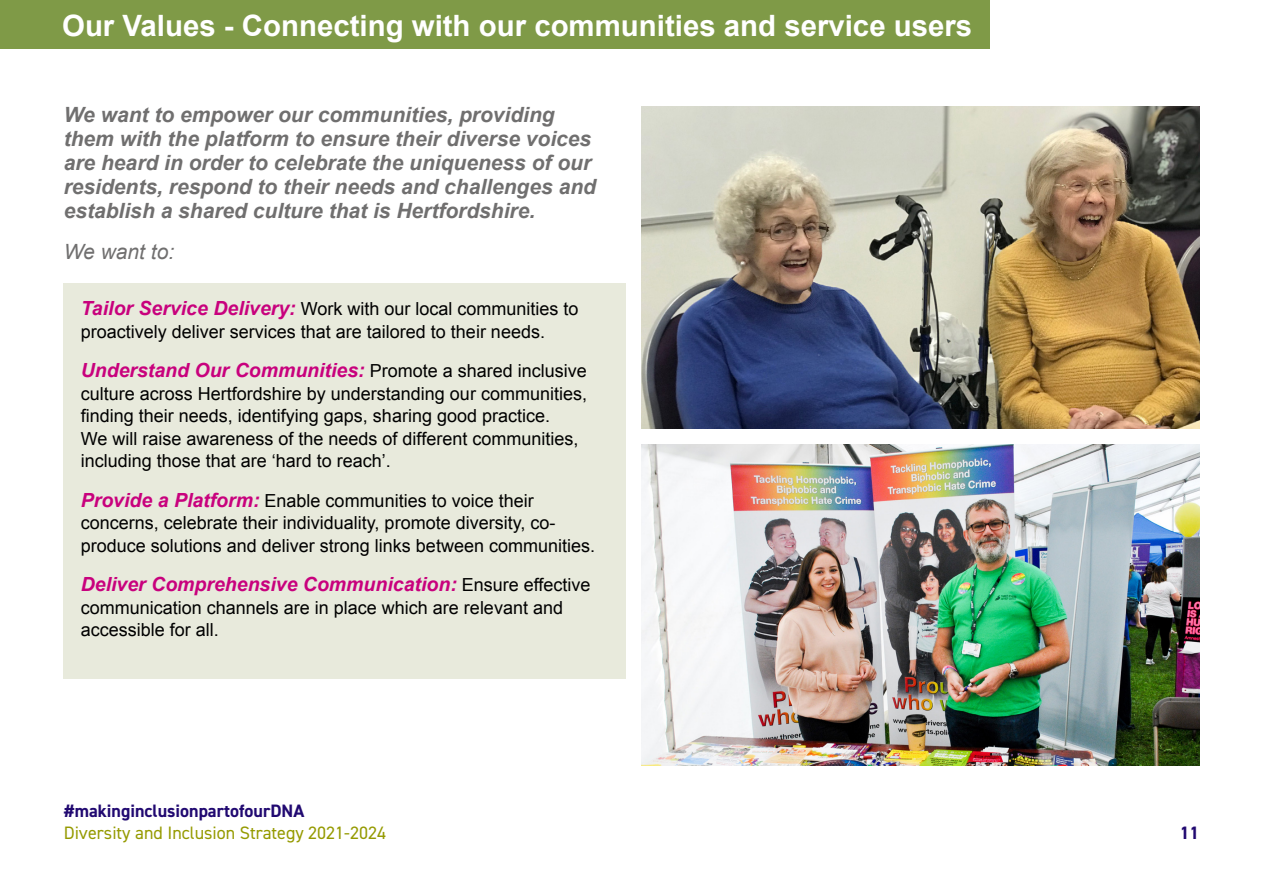
<style>
.page{position:relative;width:1263px;height:893px;background:#fff}
.page>*{position:absolute;margin:0;border:0;box-sizing:border-box;transform-origin:0 0}
.body_bold_233{font:700 29.4px "Arial";color:#fff}
.body{font:italic 700 21px/24px "Arial";color:#706f6f}
.body-2{font:italic 21px "Arial";color:#706f6f}
.body-3{font:italic 700 19.5px "Arial";color:#c8017d}
.body-4{font:18px/22.5px "Arial";color:#000}
.t1{font:18px "DIN2014";color:#959a00}
.t2{font:700 18px "DIN2014";color:#210971}
.s1{font-weight:700;font-style:italic;font-size:19.5px;color:#c8017d}
.s2{font-weight:400;font-style:normal;font-size:18px;color:#000}
</style>
<div class="page">
<div style="left:64px;top:283px;width:562px;height:395px;background:#e8eadc"></div>
<img style="left:641px;top:444px;width:558px;height:321px">
<img style="left:641px;top:106px;width:558px;height:322px">
<div style="left:0;top:0;width:989px;height:48px;background:#7f9a47"></div>
<p class="body_bold_233" style="left:62px;top:6px;width:912px">Our Values - Connecting with our communities and service users</p>
<p class="body" style="left:64px;top:103px;width:534px">We want to empower our communities, providing them with the platform to ensure their diverse voices are heard in order to celebrate the uniqueness of our residents, respond to their needs and challenges and establish a shared culture that is Hertfordshire.</p>
<p class="body-2" style="left:64px;top:238px;width:112px">We want to:</p>
<p class="body-4" style="left:81px;top:298px;width:499px"><span class="s1">Tailor Service Delivery:</span> Work with our local communities to proactively deliver services that are tailored to their needs.</p>
<p class="body-3" style="left:81px;top:358px;width:507px">Understand Our Communities: <span class="s2">Promote a shared inclusive</span></p>
<p class="body-4" style="left:81px;top:382px;width:508px">culture across Hertfordshire by understanding our communities, finding their needs, identifying gaps, sharing good practice.<br>We will raise awareness of the needs of different communities, including those that are ‘hard to reach’.</p>
<p class="body-4" style="left:81px;top:489px;width:516px"><span class="s1">Provide a Platform:</span> Enable communities to voice their concerns, celebrate their individuality, promote diversity, co&shy;produce solutions and deliver strong links between communities.</p>
<p class="body-3" style="left:81px;top:572px;width:511px">Deliver Comprehensive Communication: <span class="s2">Ensure effective</span></p>
<p class="body-4" style="left:81px;top:596px;width:484px">communication channels are in place which are relevant and accessible for all.</p>
<p class="t2" style="left:64px;top:799px;width:242px">#makinginclusionpartofourDNA</p>
<p class="t1" style="left:64px;top:821px;width:324px">Diversity and Inclusion Strategy 2021-2024</p>
<p class="t2" style="left:1180px;top:821px;width:21px">11</p>
</div>
